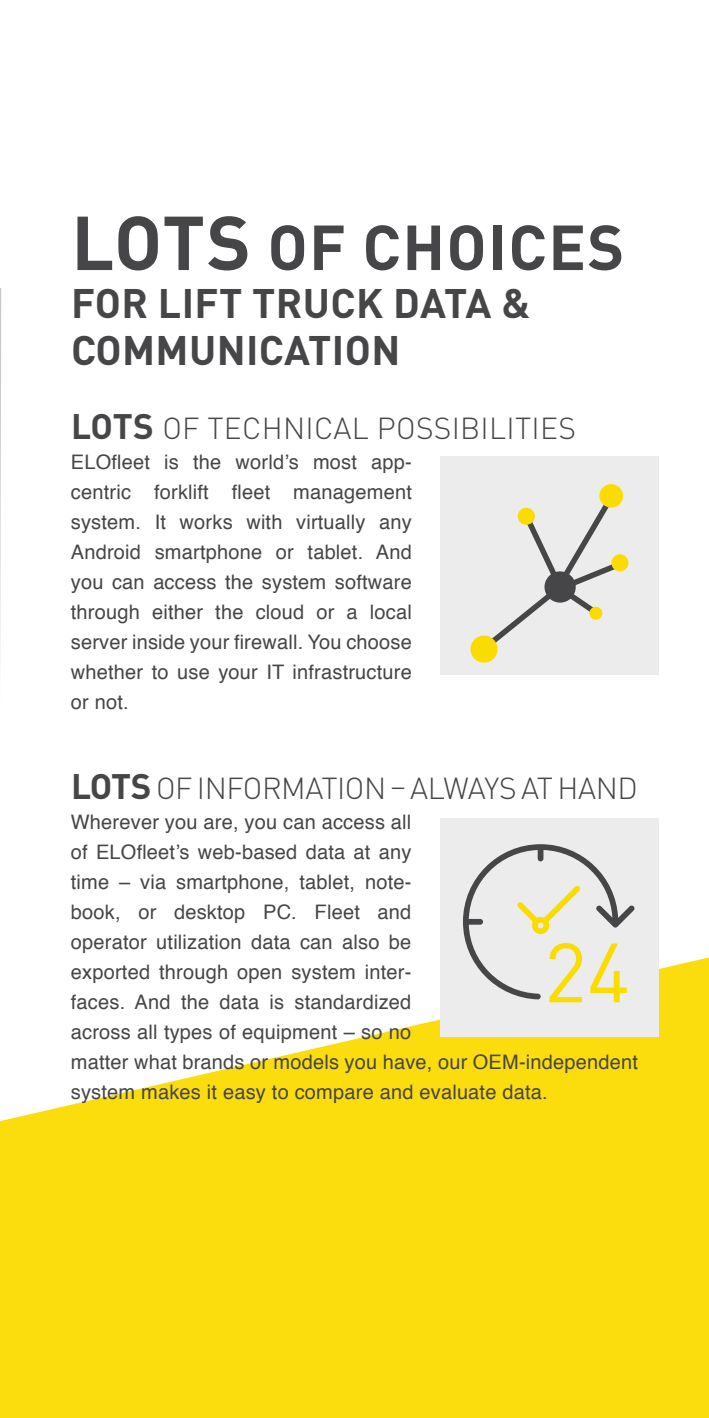
<style>
.page{position:relative;width:709px;height:1418px;background:#fff}
.page>*{position:absolute;margin:0;border:0;box-sizing:border-box;transform-origin:0 0}
.t1{font:82.5px "DIN Pro";color:#fbdc00}
.t2{font:700 62.5px "DIN Pro";letter-spacing:.02em;color:#464547}
.t3{font:700 40.75px/47.5px "DIN Pro";letter-spacing:.01em;color:#464547}
.t4{font:300 30px "DIN Pro";color:#464547}
.t5{font:20px/30px "Helvetica";letter-spacing:.01em;color:#464547;text-align:justify}
.s1{font-size:75px}
.s2{font-weight:700;font-size:35px}
</style>
<div class="page">
<svg style="left:0;top:288px;width:1px;height:357px"></svg>
<svg style="left:0;top:818px;width:709px;height:599px;fill:#fbdd0d"></svg>
<div style="left:440px;top:456px;width:218px;height:219px;background:#edecec"></div>
<div style="left:599px;top:484px;width:24px;height:23px;background:#fbdc00;border-radius:50%"></div>
<div style="left:611px;top:554px;width:17px;height:17px;background:#fbdc00;border-radius:50%"></div>
<div style="left:470px;top:635px;width:27px;height:27px;background:#fbdc00;border-radius:50%"></div>
<svg style="left:478px;top:493px;width:149px;height:161px"></svg>
<div style="left:589px;top:606px;width:13px;height:13px;background:#fbdc00;border-radius:50%"></div>
<div style="left:440px;top:818px;width:218px;height:219px;background:#edecec"></div>
<svg style="left:463px;top:844px;width:171px;height:155px"></svg>
<h2 class="t2" style="left:71px;top:205px;width:549px"><span class="s1">LOTS</span> OF CHOICES</h2>
<h3 class="t3" style="left:71px;top:277px;width:461px">FOR LIFT TRUCK DATA &amp;<br>COMMUNICATION</h3>
<h3 class="t4" style="left:71px;top:407px;width:156px"><span class="s2">LOTS</span> OFTECHNICAL</h3>
<h3 class="t4" style="left:377px;top:407px;width:17px">POSSI</h3>
<h3 class="t4" style="left:460px;top:407px;width:35px">BILITIES</h3>
<p class="t5" style="left:71px;top:447px;width:342px">ELOfleet is the world’s most app&shy;centric forklift fleet management system. It works with virtually any Android smartphone or tablet. And you can access the system software through either the cloud or a local server inside your firewall. You choose whether to use your IT infrastructure or not.</p>
<h3 class="t4" style="left:71px;top:767px;width:143px"><span class="s2">LOTS</span> OFINFOR</h3>
<h3 class="t4" style="left:281px;top:767px;width:41px">MATION</h3>
<h3 class="t4" style="left:390px;top:767px;width:94px">– ALWAYS</h3>
<h3 class="t4" style="left:521px;top:767px;width:57px">AT HAND</h3>
<p class="t5" style="left:71px;top:807px;width:568px;text-align:left">Wherever you are, you can access all<br>of ELOfleet’s web-based data at any<br>time – via smartphone, tablet, note-<br>book, or desktop PC. Fleet and<br>operator utilization data can also be<br>exported through open system inter-<br>faces. And the data is standardized<br>across all types of equipment – so no<br>matter what brands or models you have, our OEM-independent system makes it easy to compare and evaluate data.</p>
<h1 class="t1" style="left:544px;top:916px;width:88px">24</h1>
</div>
